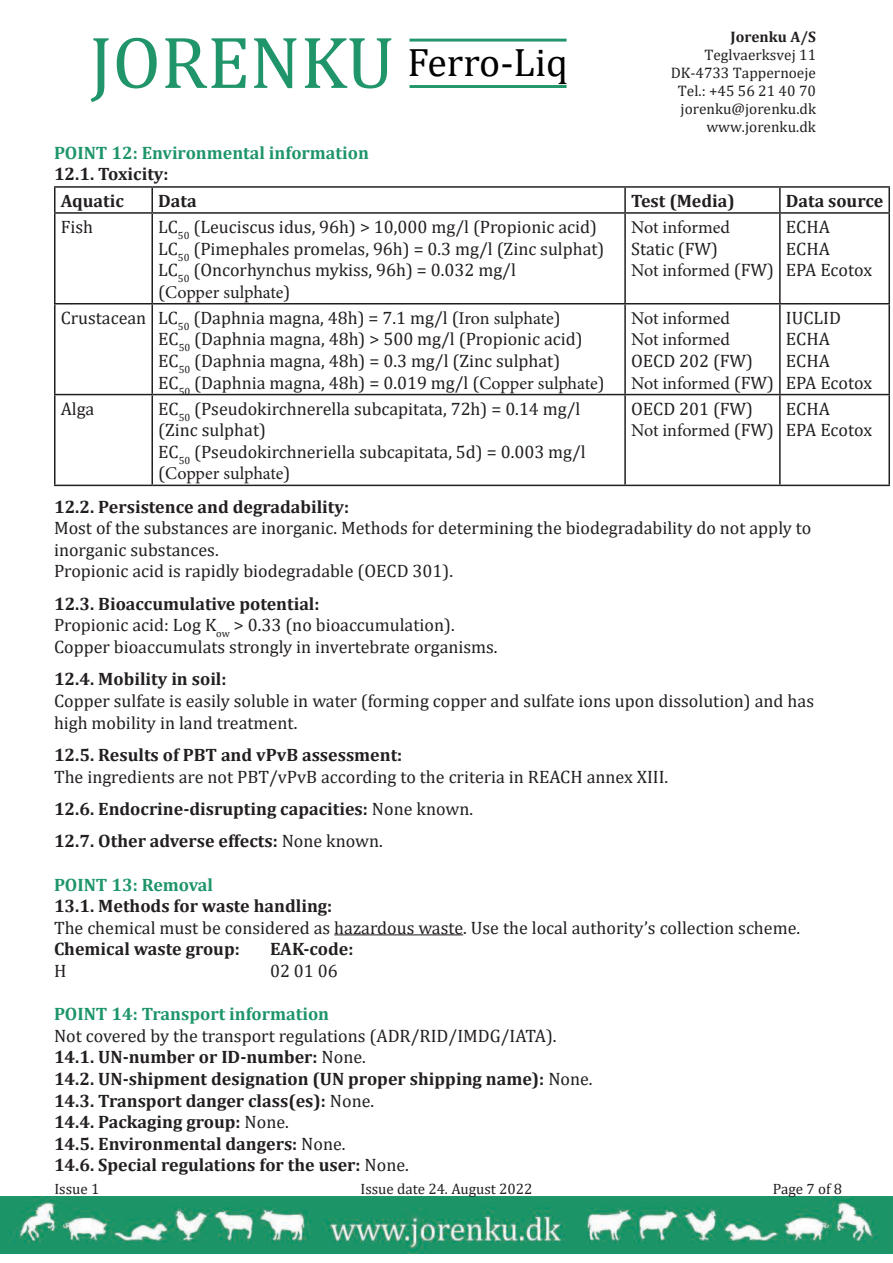
<style>
.page{position:relative;width:893px;height:1263px;background:#fff}
.page>*{position:absolute;margin:0;border:0;box-sizing:border-box;transform-origin:0 0}
.t1{font:39.9px "Cambria";color:#000001}
.t2{font:18px/21.6px "Cambria";color:#231f20}
.t3{font:700 18px/21.6px "Cambria";color:#231f20}
.t4{font:18px/21.6px "Minion Pro";letter-spacing:-.005em;color:#231f20}
.t5{font:700 18px "Cambria";color:#1d9569}
.t6{font:15.3px/18px "Cambria";color:#231f20;text-align:right}
.t7{font:700 15.3px "Cambria";color:#231f20}
.t8{font:15px "Cambria";color:#231f20}
.s1{font-size:74.4px;color:#1f9569}
.s2{font-family:"Cambria"}
.s3{font-family:"Minion Pro"}
.s4{font-weight:700}
.s5{font-weight:400}
</style>
<div class="page">
<img style="left:0;top:1196px;width:893px;height:58px">
<hr style="left:409px;top:39px;width:158px;height:3px;background:#1f9569">
<hr style="left:409px;top:85px;width:158px;height:3px;background:#1f9569">
<hr style="left:334px;top:934px;width:129px;height:1px;background:#231f20">
<hr style="left:54px;top:186px;width:98px;height:2px;background:#231f20">
<hr style="left:54px;top:188px;width:2px;height:24px;background:#231f20">
<hr style="left:152px;top:186px;width:473px;height:2px;background:#231f20">
<hr style="left:151px;top:188px;width:2px;height:24px;background:#231f20">
<hr style="left:625px;top:186px;width:155px;height:2px;background:#231f20">
<hr style="left:624px;top:188px;width:2px;height:24px;background:#231f20">
<hr style="left:780px;top:186px;width:110px;height:2px;background:#231f20">
<hr style="left:779px;top:188px;width:2px;height:24px;background:#231f20">
<hr style="left:888px;top:188px;width:2px;height:24px;background:#231f20">
<hr style="left:54px;top:212px;width:98px;height:2px;background:#231f20">
<hr style="left:54px;top:214px;width:2px;height:89px;background:#231f20">
<hr style="left:152px;top:212px;width:473px;height:2px;background:#231f20">
<hr style="left:151px;top:214px;width:2px;height:89px;background:#231f20">
<hr style="left:625px;top:212px;width:155px;height:2px;background:#231f20">
<hr style="left:624px;top:214px;width:2px;height:89px;background:#231f20">
<hr style="left:780px;top:212px;width:110px;height:2px;background:#231f20">
<hr style="left:779px;top:214px;width:2px;height:89px;background:#231f20">
<hr style="left:888px;top:214px;width:2px;height:89px;background:#231f20">
<hr style="left:54px;top:303px;width:98px;height:1px;background:#231f20">
<hr style="left:54px;top:304px;width:2px;height:90px;background:#231f20">
<hr style="left:152px;top:303px;width:473px;height:1px;background:#231f20">
<hr style="left:151px;top:304px;width:2px;height:90px;background:#231f20">
<hr style="left:625px;top:303px;width:155px;height:1px;background:#231f20">
<hr style="left:624px;top:304px;width:2px;height:90px;background:#231f20">
<hr style="left:780px;top:303px;width:110px;height:1px;background:#231f20">
<hr style="left:779px;top:304px;width:2px;height:90px;background:#231f20">
<hr style="left:888px;top:304px;width:2px;height:90px;background:#231f20">
<hr style="left:54px;top:394px;width:98px;height:1px;background:#231f20">
<hr style="left:54px;top:395px;width:2px;height:90px;background:#231f20">
<hr style="left:152px;top:394px;width:473px;height:1px;background:#231f20">
<hr style="left:151px;top:395px;width:2px;height:90px;background:#231f20">
<hr style="left:625px;top:394px;width:155px;height:1px;background:#231f20">
<hr style="left:624px;top:395px;width:2px;height:90px;background:#231f20">
<hr style="left:780px;top:394px;width:110px;height:1px;background:#231f20">
<hr style="left:779px;top:395px;width:2px;height:90px;background:#231f20">
<hr style="left:888px;top:395px;width:2px;height:90px;background:#231f20">
<hr style="left:54px;top:485px;width:98px;height:1px;background:#231f20">
<hr style="left:152px;top:485px;width:473px;height:1px;background:#231f20">
<hr style="left:625px;top:485px;width:155px;height:1px;background:#231f20">
<hr style="left:780px;top:485px;width:110px;height:1px;background:#231f20">
<h1 class="t1" style="left:90px;top:39px;width:480px"><span class="s1">JORENKU</span> Ferro-Liq</h1>
<p class="t7" style="left:730px;top:26px;width:87px">Jorenku A/S</p>
<p class="t6" style="left:671px;top:46px;width:147px">Teglvaerksvej 11<br>DK-4733 Tappernoeje<br>Tel.: +45 56 21 40 70 jorenku@jorenku.dk www.jorenku.dk</p>
<p class="t5" style="left:54px;top:140px;width:316px">POINT 12: Environmental information</p>
<p class="t3" style="left:61px;top:160px;width:109px;line-height:26.7px;text-indent:-7px">12.1. Toxicity:<br>Aquatic</p>
<p class="t3" style="left:158px;top:189px;width:40px">Data</p>
<p class="t3" style="left:631px;top:189px;width:105px">Test (Media)</p>
<p class="t3" style="left:786px;top:189px;width:99px">Data source</p>
<p class="t2" style="left:61px;top:216px;width:34px">Fish</p>
<p class="t2" style="left:158px;top:216px;width:448px">LC<sub>50</sub> (Leuciscus idus, 96h) &gt; 10,000 mg/l (Propionic acid)<br>LC<sub>50</sub> (Pimephales promelas, 96h) = 0.3 mg/l (Zinc sulphat)<br>LC<sub>50</sub> (Oncorhynchus mykiss, 96h) = 0.032 mg/l</p>
<p class="t4" style="left:158px;top:281px;width:134px"><span class="s2">(</span>Copper sulphate<span class="s2">)</span></p>
<p class="t4" style="left:631px;top:216px;width:100px">Not informed</p>
<p class="t2" style="left:631px;top:238px;width:88px">Static (FW)</p>
<p class="t4" style="left:631px;top:260px;width:144px">Not informed <span class="s2">(FW)</span></p>
<p class="t2" style="left:158px;top:307px;width:448px;text-indent:-97px">Crustacean LC<sub>50</sub> (Daphnia magna, 48h) = 7.1 mg/l (<span class="s3">Iron sulphate</span>)<br>EC<sub>50</sub> (Daphnia magna, 48h) &gt; 500 mg/l (Propionic acid)<br>EC<sub>50</sub> (Daphnia magna, 48h) = 0.3 mg/l (Zinc sulphat)<br>EC<sub>50</sub> (Daphnia magna, 48h) = 0.019 mg/l (<span class="s3">Copper sulphate</span>)</p>
<p class="t4" style="left:631px;top:307px;width:100px">Not informed<br>Not informed</p>
<p class="t2" style="left:631px;top:350px;width:123px">OECD 202 (FW)</p>
<p class="t4" style="left:631px;top:372px;width:144px">Not informed <span class="s2">(FW)</span></p>
<p class="t2" style="left:61px;top:398px;width:35px">Alga</p>
<p class="t2" style="left:158px;top:398px;width:429px">EC<sub>50</sub> (Pseudokirchnerella subcapitata, 72h) = 0.14 mg/l (Zinc sulphat)<br>EC<sub>50</sub> (Pseudokirchneriella subcapitata, 5d) = 0.003 mg/l</p>
<p class="t4" style="left:158px;top:463px;width:134px"><span class="s2">(</span>Copper sulphate<span class="s2">)</span></p>
<p class="t2" style="left:631px;top:398px;width:123px">OECD 201 (FW)</p>
<p class="t4" style="left:631px;top:420px;width:144px">Not informed <span class="s2">(FW)</span></p>
<p class="t2" style="left:786px;top:216px;width:88px">ECHA<br>ECHA<br>EPA Ecotox</p>
<p class="t2" style="left:786px;top:307px;width:88px">IUCLID<br>ECHA<br>ECHA<br>EPA Ecotox</p>
<p class="t2" style="left:786px;top:398px;width:88px">ECHA<br>EPA Ecotox</p>
<p class="t3" style="left:54px;top:495px;width:297px">12.2. Persistence and degradability:</p>
<p class="t2" style="left:54px;top:517px;width:759px">Most of the substances are inorganic. Methods for determining the biodegradability do not apply to inorganic substances.<br>Propionic acid is rapidly biodegradable (OECD 301).</p>
<p class="t2" style="left:54px;top:593px;width:445px"><span class="s4">12.3. Bioaccumulative potential:<br></span>Propionic acid: Log K<sub>ow</sub> &gt; 0.33 (no bioaccumulation).<br>Copper bioaccumulats strongly in invertebrate organisms.</p>
<p class="t3" style="left:54px;top:668px;width:174px">12.4. Mobility in soil:</p>
<p class="t2" style="left:54px;top:690px;width:761px">Copper sulfate is easily soluble in water (forming copper and sulfate ions upon dissolution) and has high mobility in land treatment.</p>
<p class="t3" style="left:54px;top:743px;width:350px">12.5. Results of PBT and vPvB assessment:</p>
<p class="t2" style="left:54px;top:760px;width:616px;line-height:32.4px">The ingredients are not PBT/vPvB according to the criteria in REACH annex XIII.<br><span class="s4">12.6. Endocrine-disrupting capacities:</span> None known.<br><span class="s4">12.7. Other adverse effects:</span> None known.</p>
<p class="t5" style="left:54px;top:872px;width:161px">POINT 13: Removal</p>
<p class="t3" style="left:54px;top:895px;width:280px">13.1. Methods for waste handling:</p>
<p class="t2" style="left:54px;top:917px;width:748px">The chemical must be considered as hazardous waste. Use the local authority’s collection scheme.</p>
<p class="t3" style="left:54px;top:938px;width:187px">Chemical waste group:</p>
<p class="t3" style="left:270px;top:938px;width:85px">EAK-code:</p>
<p class="t2" style="left:54px;top:960px;width:14px">H</p>
<p class="t2" style="left:270px;top:960px;width:69px">02 01 06</p>
<p class="t5" style="left:54px;top:1001px;width:277px">POINT 14: Transport information</p>
<p class="t3" style="left:54px;top:1024px;width:540px"><span class="s5">Not covered by the transport regulations (ADR/RID/IMDG/IATA).<br></span>14.1. UN-number or ID-number: <span class="s5">None.<br></span>14.2. UN-shipment designation (UN proper shipping name): <span class="s5">None.<br></span>14.3. Transport danger class(es): <span class="s5">None.<br></span>14.4. Packaging group: <span class="s5">None.<br></span>14.5. Environmental dangers: <span class="s5">None.<br></span>14.6. Special regulations for the user: <span class="s5">None.</span></p>
<p class="t8" style="left:54px;top:1180px;width:46px">Issue 1</p>
<p class="t8" style="left:360px;top:1180px;width:174px">Issue date 24. August 2022</p>
<p class="t8" style="left:773px;top:1180px;width:71px">Page 7 of 8</p>
</div>
